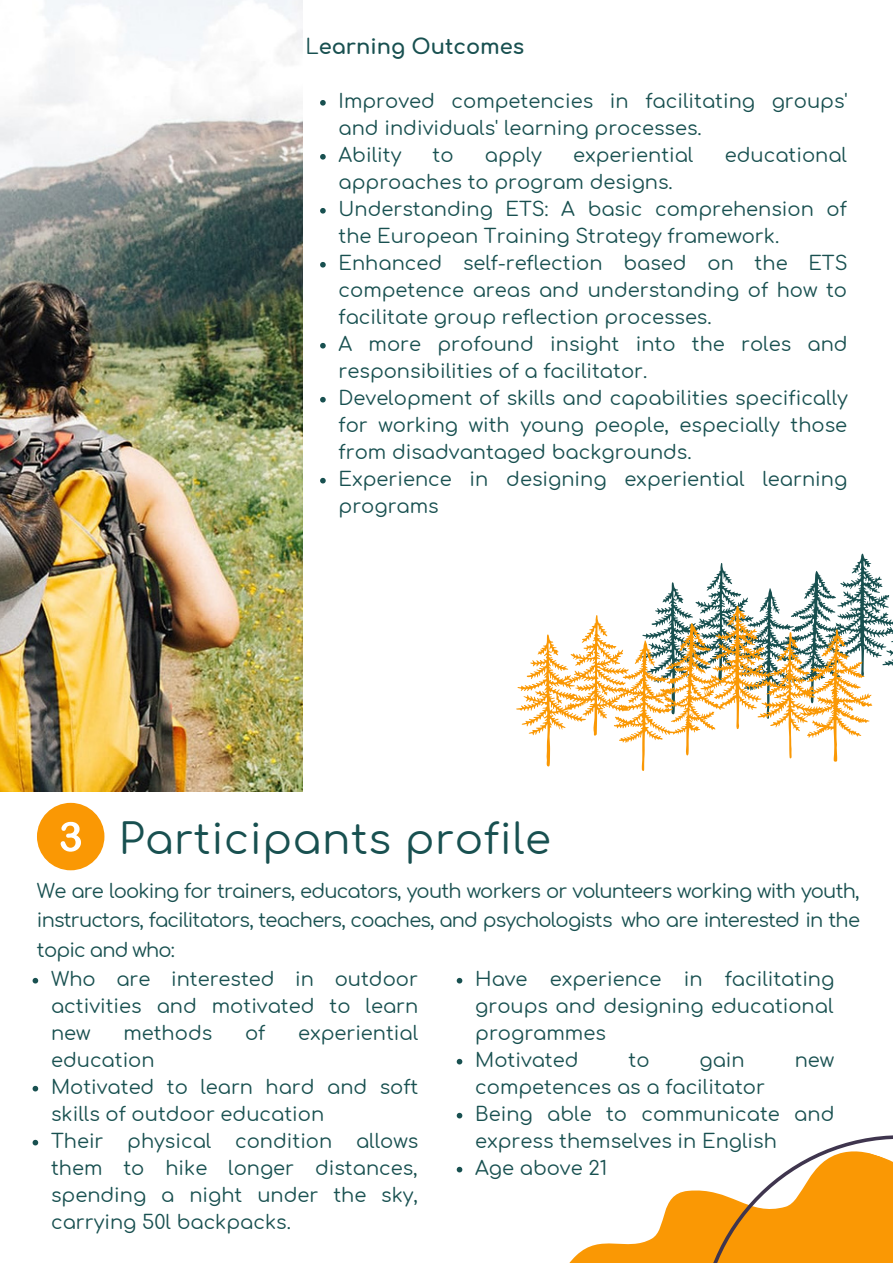
<style>
.page{position:relative;width:893px;height:1264px;background:#fff}
.page>*{position:absolute;margin:0;border:0;box-sizing:border-box;transform-origin:0 0}
.t1{font:42px "Comfortaa";letter-spacing:.015em;color:#185050}
.t2{font:700 21px "Comfortaa";color:#185050}
.t3{font:19.5px/27px "Comfortaa";color:#185050;text-align:justify}
.s1{font-weight:400}
</style>
<div class="page">
<img style="left:0;top:0;width:302px;height:791px">
<svg style="left:456px;top:977px;width:6px;height:6px"></svg>
<svg style="left:456px;top:1058px;width:6px;height:6px"></svg>
<svg style="left:456px;top:1112px;width:6px;height:6px"></svg>
<svg style="left:456px;top:1166px;width:6px;height:6px"></svg>
<div style="left:37px;top:802px;width:67px;height:68px;background:#fa9804;border-radius:50%"></div>
<svg style="left:61px;top:821px;width:20px;height:30px"></svg>
<svg style="left:570px;top:1190px;width:129px;height:72px"></svg>
<svg style="left:699px;top:1135px;width:193px;height:127px"></svg>
<svg style="left:516px;top:615px;width:354px;height:156px"></svg>
<svg style="left:639px;top:553px;width:253px;height:166px"></svg>
<svg style="left:320px;top:100px;width:6px;height:6px"></svg>
<svg style="left:320px;top:154px;width:6px;height:6px"></svg>
<svg style="left:320px;top:208px;width:6px;height:5px"></svg>
<svg style="left:320px;top:262px;width:6px;height:5px"></svg>
<svg style="left:320px;top:343px;width:6px;height:5px"></svg>
<svg style="left:320px;top:397px;width:6px;height:5px"></svg>
<svg style="left:320px;top:478px;width:6px;height:5px"></svg>
<svg style="left:33px;top:977px;width:5px;height:6px"></svg>
<svg style="left:33px;top:1085px;width:5px;height:6px"></svg>
<svg style="left:33px;top:1139px;width:5px;height:6px"></svg>
<p class="t2" style="left:305px;top:35px;width:220px"><span class="s1">L</span>earning Outcomes</p>
<p class="t3" style="left:338px;top:88px;width:510px">Improved competencies in facilitating groups' and individuals' learning processes.</p>
<p class="t3" style="left:338px;top:142px;width:64px">Ability</p>
<p class="t3" style="left:432px;top:142px;width:23px">to</p>
<p class="t3" style="left:485px;top:142px;width:58px">apply</p>
<p class="t3" style="left:573px;top:142px;width:122px">experiential</p>
<p class="t3" style="left:724px;top:142px;width:124px">educational</p>
<p class="t3" style="left:338px;top:169px;width:335px">approaches to program designs.</p>
<p class="t3" style="left:338px;top:196px;width:509px">Understanding ETS: A basic comprehension of the European Training Strategy framework.</p>
<p class="t3" style="left:338px;top:250px;width:510px">Enhanced self-reflection based on the ETS competence areas and understanding of how to facilitate group reflection processes.</p>
<p class="t3" style="left:338px;top:331px;width:510px">A more profound insight into the roles and responsibilities of a facilitator.</p>
<p class="t3" style="left:338px;top:385px;width:510px">Development of skills and capabilities specifically for working with young people, especially those from disadvantaged backgrounds.</p>
<p class="t3" style="left:338px;top:466px;width:510px">Experience in designing experiential learning programs</p>
<p class="t1" style="left:119px;top:817px;width:434px">Participants profile</p>
<p class="t3" style="left:37px;top:877px;width:824px;line-height:29.2px">We are looking for trainers, educators, youth workers or volunteers working with youth, instructors, facilitators, teachers, coaches, and psychologists who are interested in the topic and who:</p>
<p class="t3" style="left:51px;top:965px;width:369px">Who are interested in outdoor activities and motivated to learn new</p>
<p class="t3" style="left:123px;top:1019px;width:90px">methods</p>
<p class="t3" style="left:245px;top:1019px;width:22px">of</p>
<p class="t3" style="left:298px;top:1019px;width:122px">experiential</p>
<p class="t3" style="left:51px;top:1046px;width:105px">education</p>
<p class="t3" style="left:51px;top:1073px;width:369px">Motivated to learn hard and soft skills of outdoor education</p>
<p class="t3" style="left:51px;top:1127px;width:369px">Their physical condition allows them to hike longer distances, spending a night under the sky, carrying 50l backpacks.</p>
<p class="t3" style="left:475px;top:965px;width:360px">Have experience in facilitating groups and designing educational programmes</p>
<p class="t3" style="left:475px;top:1046px;width:105px">Motivated</p>
<p class="t3" style="left:628px;top:1046px;width:23px">to</p>
<p class="t3" style="left:699px;top:1046px;width:47px">gain</p>
<p class="t3" style="left:794px;top:1046px;width:41px">new</p>
<p class="t3" style="left:475px;top:1073px;width:291px">competences as a facilitator</p>
<p class="t3" style="left:475px;top:1100px;width:361px">Being able to communicate and express themselves in English</p>
<p class="t3" style="left:475px;top:1154px;width:133px">Age above 21</p>
</div>
